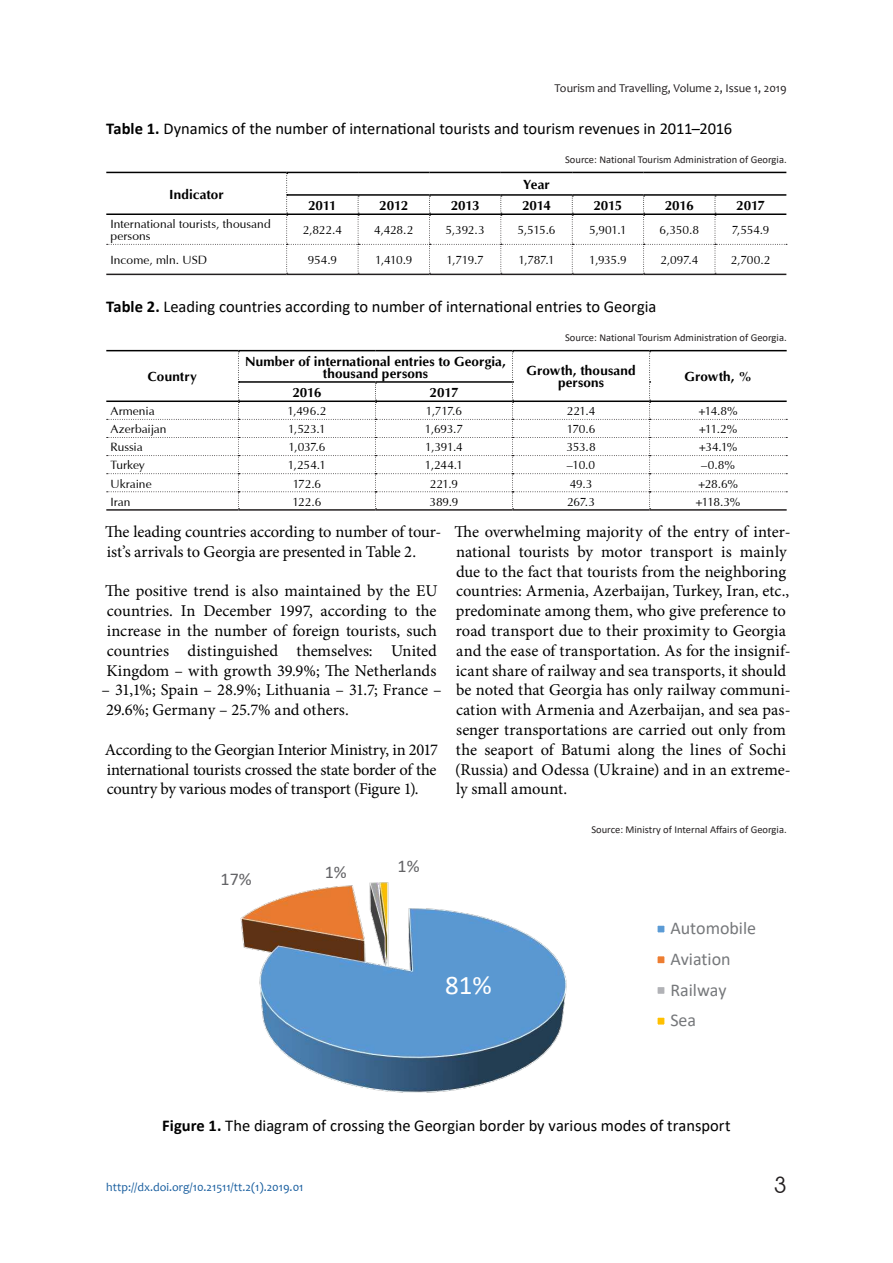
<style>
.page{position:relative;width:893px;height:1263px;background:#fff}
.page>*{position:absolute;margin:0;border:0;box-sizing:border-box;transform-origin:0 0}
.t1{font:27px "Calibri";color:#fff}
.t2{font:22.5px "Avant Garde Gothic C";color:#231f20}
.t3{font:18px/30.8px "Calibri";color:#76787b}
.t4{font:18px "Calibri";color:#636366}
.t5{font:16.5px/19.8px "Minion Pro";color:#000}
.t6{font:16.5px "Calibri";letter-spacing:-.005em;color:#000}
.t7{font:700 13.5px/12px "AG Opus";letter-spacing:.005em;color:#000;text-align:center}
.t8{font:12px/12px "AG Opus";letter-spacing:-.01em;color:#000}
.t9{font:12px "Candara";color:#175d9e}
.t10{font:12px "Candara";color:#231f20}
.t11{font:12px "AG Opus";letter-spacing:.01em;color:#000}
.t12{font:10.5px "Calibri";color:#231f20}
.s1{font-weight:700}
</style>
<div class="page">
<hr style="left:106px;top:172px;width:181px;height:1px;background:#000">
<hr style="left:287px;top:172px;width:71px;height:1px;background:#000">
<hr style="left:358px;top:172px;width:71px;height:1px;background:#000">
<hr style="left:429px;top:172px;width:72px;height:1px;background:#000">
<hr style="left:501px;top:172px;width:71px;height:1px;background:#000">
<hr style="left:572px;top:172px;width:72px;height:1px;background:#000">
<hr style="left:644px;top:172px;width:71px;height:1px;background:#000">
<hr style="left:715px;top:172px;width:71px;height:1px;background:#000">
<hr style="left:106px;top:213px;width:181px;height:2px;background:#000">
<svg style="left:107px;top:173px;width:680px;height:101px"></svg>
<hr style="left:106px;top:274px;width:181px;height:1px;background:#231f20">
<hr style="left:287px;top:274px;width:71px;height:1px;background:#231f20">
<hr style="left:358px;top:274px;width:71px;height:1px;background:#231f20">
<hr style="left:429px;top:274px;width:72px;height:1px;background:#231f20">
<hr style="left:501px;top:274px;width:71px;height:1px;background:#231f20">
<hr style="left:572px;top:274px;width:72px;height:1px;background:#231f20">
<hr style="left:644px;top:274px;width:71px;height:1px;background:#231f20">
<hr style="left:715px;top:274px;width:71px;height:1px;background:#231f20">
<hr style="left:106px;top:350px;width:132px;height:1px;background:#000">
<hr style="left:238px;top:350px;width:137px;height:1px;background:#000">
<hr style="left:375px;top:350px;width:138px;height:1px;background:#000">
<hr style="left:513px;top:350px;width:137px;height:1px;background:#000">
<hr style="left:650px;top:350px;width:137px;height:1px;background:#000">
<hr style="left:106px;top:400px;width:132px;height:2px;background:#000">
<svg style="left:107px;top:351px;width:680px;height:158px"></svg>
<hr style="left:106px;top:509px;width:132px;height:2px;background:#231f20">
<hr style="left:238px;top:509px;width:137px;height:2px;background:#231f20">
<hr style="left:375px;top:509px;width:138px;height:2px;background:#231f20">
<hr style="left:513px;top:509px;width:137px;height:2px;background:#231f20">
<hr style="left:650px;top:509px;width:137px;height:2px;background:#231f20">
<img style="left:240px;top:882px;width:327px;height:211px">
<div style="left:656px;top:924px;width:10px;height:10px;background:#5b9bd5"></div>
<div style="left:654px;top:923px;width:13px;height:12px;border:3px solid #fff"></div>
<div style="left:656px;top:955px;width:10px;height:10px;background:#ed7d31"></div>
<div style="left:654px;top:953px;width:13px;height:13px;border:3px solid #fff"></div>
<div style="left:656px;top:985px;width:10px;height:10px;background:#b1b2b6"></div>
<div style="left:654px;top:984px;width:13px;height:13px;border:3px solid #fff"></div>
<div style="left:656px;top:1016px;width:10px;height:10px;background:#ffc000"></div>
<div style="left:654px;top:1015px;width:13px;height:13px;border:3px solid #fff"></div>
<p class="t10" style="left:555px;top:83px;width:234px">Tourism and Travelling, Volume 2, Issue 1, 2019</p>
<p class="t6" style="left:106px;top:117px;width:627px"><span class="s1">Table 1.</span> Dynamics of the number of international tourists and tourism revenues in 2011–2016</p>
<p class="t12" style="left:565px;top:152px;width:223px">Source: National Tourism Administration of Georgia.</p>
<p class="t7" style="left:169px;top:189px;width:56px">Indicator</p>
<p class="t7" style="left:523px;top:179px;width:28px">Year</p>
<p class="t7" style="left:308px;top:200px;width:30px">2011</p>
<p class="t7" style="left:379px;top:200px;width:30px">2012</p>
<p class="t7" style="left:451px;top:200px;width:30px">2013</p>
<p class="t7" style="left:522px;top:200px;width:30px">2014</p>
<p class="t7" style="left:593px;top:200px;width:31px">2015</p>
<p class="t7" style="left:665px;top:200px;width:31px">2016</p>
<p class="t7" style="left:736px;top:200px;width:30px">2017</p>
<p class="t8" style="left:111px;top:219px;width:162px">International tourists, thousand persons</p>
<p class="t8" style="left:303px;top:225px;width:41px">2,822.4</p>
<p class="t8" style="left:374px;top:225px;width:41px">4,428.2</p>
<p class="t8" style="left:446px;top:225px;width:41px">5,392.3</p>
<p class="t8" style="left:517px;top:225px;width:40px">5,515.6</p>
<p class="t8" style="left:589px;top:225px;width:39px">5,901.1</p>
<p class="t8" style="left:659px;top:225px;width:41px">6,350.8</p>
<p class="t8" style="left:732px;top:225px;width:39px">7,554.9</p>
<p class="t8" style="left:111px;top:255px;width:98px">Income, mln. USD</p>
<p class="t8" style="left:308px;top:255px;width:31px">954.9</p>
<p class="t8" style="left:375px;top:255px;width:39px">1,410.9</p>
<p class="t8" style="left:446px;top:255px;width:39px">1,719.7</p>
<p class="t8" style="left:518px;top:255px;width:38px">1,787.1</p>
<p class="t8" style="left:589px;top:255px;width:39px">1,935.9</p>
<p class="t8" style="left:660px;top:255px;width:39px">2,097.4</p>
<p class="t8" style="left:731px;top:255px;width:41px">2,700.2</p>
<p class="t6" style="left:106px;top:295px;width:552px"><span class="s1">Table 2.</span> Leading countries according to number of international entries to Georgia</p>
<p class="t12" style="left:565px;top:331px;width:223px">Source: National Tourism Administration of Georgia.</p>
<p class="t7" style="left:148px;top:372px;width:50px">Country</p>
<p class="t7" style="left:245px;top:356px;width:262px">Number of international entries to Georgia, thousand persons</p>
<p class="t7" style="left:526px;top:366px;width:111px">Growth, thousand persons</p>
<p class="t7" style="left:684px;top:372px;width:69px">Growth, %</p>
<p class="t7" style="left:292px;top:387px;width:31px">2016</p>
<p class="t7" style="left:430px;top:387px;width:30px">2017</p>
<p class="t11" style="left:111px;top:405px;width:46px">Armenia</p>
<p class="t8" style="left:287px;top:406px;width:41px">1,496.2</p>
<p class="t8" style="left:426px;top:406px;width:38px">1,717.6</p>
<p class="t8" style="left:567px;top:406px;width:30px">221.4</p>
<p class="t8" style="left:698px;top:406px;width:41px">+14.8%</p>
<p class="t8" style="left:111px;top:424px;width:57px">Azerbaijan</p>
<p class="t8" style="left:288px;top:424px;width:39px">1,523.1</p>
<p class="t8" style="left:425px;top:424px;width:40px">1,693.7</p>
<p class="t8" style="left:567px;top:424px;width:30px">170.6</p>
<p class="t8" style="left:699px;top:424px;width:40px">+11.2%</p>
<p class="t8" style="left:111px;top:442px;width:34px">Russia</p>
<p class="t8" style="left:288px;top:442px;width:38px">1,037.6</p>
<p class="t8" style="left:425px;top:442px;width:39px">1,391.4</p>
<p class="t8" style="left:566px;top:442px;width:31px">353.8</p>
<p class="t8" style="left:699px;top:442px;width:40px">+34.1%</p>
<p class="t8" style="left:111px;top:460px;width:36px">Turkey</p>
<p class="t8" style="left:288px;top:460px;width:40px">1,254.1</p>
<p class="t8" style="left:425px;top:460px;width:40px">1,244.1</p>
<p class="t8" style="left:567px;top:460px;width:30px">–10.0</p>
<p class="t8" style="left:701px;top:460px;width:36px">–0.8%</p>
<p class="t8" style="left:111px;top:478px;width:43px">Ukraine</p>
<p class="t8" style="left:293px;top:478px;width:30px">172.6</p>
<p class="t8" style="left:430px;top:478px;width:30px">221.9</p>
<p class="t8" style="left:570px;top:478px;width:24px">49.3</p>
<p class="t8" style="left:698px;top:478px;width:41px">+28.6%</p>
<p class="t8" style="left:111px;top:496px;width:21px">Iran</p>
<p class="t8" style="left:292px;top:496px;width:30px">122.6</p>
<p class="t8" style="left:429px;top:496px;width:31px">389.9</p>
<p class="t8" style="left:567px;top:496px;width:29px">267.3</p>
<p class="t8" style="left:696px;top:496px;width:46px">+118.3%</p>
<p class="t5" style="left:105px;top:523px;width:338px">The leading countries according to number of tour&shy;ist’s arrivals to Georgia are presented in Table 2.</p>
<p class="t5" style="left:105px;top:583px;width:334px;text-align:justify">The positive trend is also maintained by the EU countries. In December 1997, according to the increase in the number of foreign tourists, such countries distinguished themselves: United Kingdom – with growth 39.9%; The Netherlands</p>
<p class="t5" style="left:102px;top:682px;width:342px">– 31,1%; Spain – 28.9%; Lithuania – 31.7; France –<br>29.6%; Germany – 25.7% and others.</p>
<p class="t5" style="left:105px;top:741px;width:335px;text-align:justify">According to the Georgian Interior Ministry, in 2017 international tourists crossed the state border of the country by various modes of transport (Figure 1).</p>
<p class="t4" style="left:220px;top:873px;width:33px">17%</p>
<p class="t4" style="left:325px;top:865px;width:24px">1%</p>
<p class="t4" style="left:398px;top:859px;width:24px">1%</p>
<p class="t5" style="left:454px;top:523px;width:338px">The overwhelming majority of the entry of inter&shy;national tourists by motor transport is mainly due to the fact that tourists from the neighboring countries: Armenia, Azerbaijan, Turkey, Iran, etc., predominate among them, who give preference to road transport due to their proximity to Georgia and the ease of transportation. As for the insignif&shy;icant share of railway and sea transports, it should be noted that Georgia has only railway communi&shy;cation with Armenia and Azerbaijan, and sea pas&shy;senger transportations are carried out only from the seaport of Batumi along the lines of Sochi (Russia) and Odessa (Ukraine) and in an extreme&shy;ly small amount.</p>
<p class="t12" style="left:591px;top:822px;width:197px">Source: Ministry of Internal Affairs of Georgia.</p>
<h1 class="t1" style="left:445px;top:976px;width:48px">81%</h1>
<p class="t3" style="left:670px;top:914px;width:87px">Automobile<br>Aviation<br>Railway<br>Sea</p>
<p class="t6" style="left:162px;top:1114px;width:570px"><span class="s1">Figure 1.</span> The diagram of crossing the Georgian border by various modes of transport</p>
<p class="t9" style="left:106px;top:1182px;width:199px">http://dx.doi.org/10.21511/tt.2(1).2019.01</p>
<h2 class="t2" style="left:774px;top:1172px;width:14px">3</h2>
</div>
